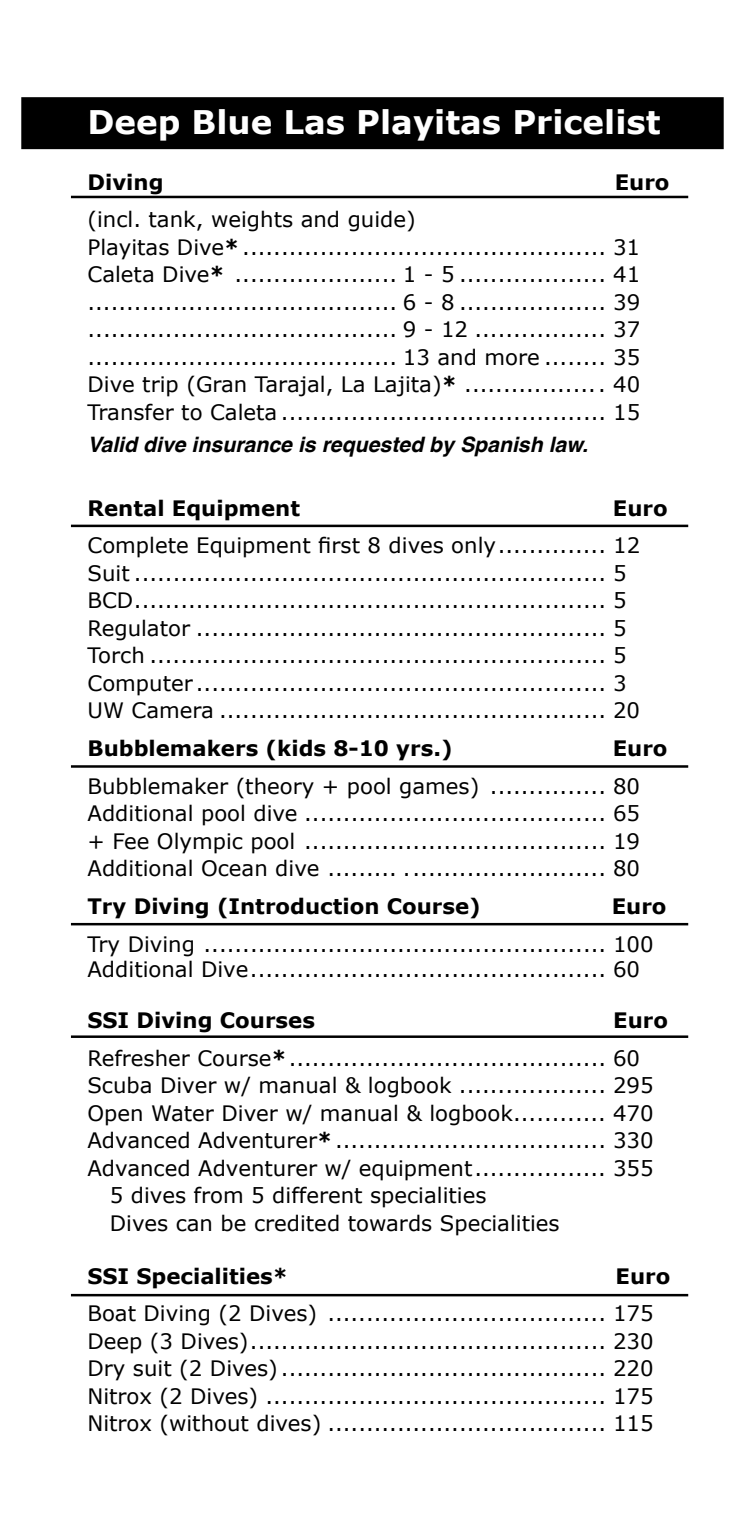
<style>
.page{position:relative;width:745px;height:1531px;background:#fff}
.page>*{position:absolute;margin:0;border:0;box-sizing:border-box;transform-origin:0 0}
.t1{font:700 32.5px "Verdana";color:#fff}
.t2{font:21.25px/27.5px "Verdana";color:#000}
.t3{font:700 21.25px "Verdana";color:#000}
.t4{font:italic 700 21.25px "Helvetica";color:#000}
.s1{font-weight:700}
</style>
<div class="page">
<hr style="left:71px;top:196px;width:616px;height:2px;background:#000">
<hr style="left:71px;top:525px;width:616px;height:2px;background:#000">
<hr style="left:71px;top:765px;width:616px;height:3px;background:#000">
<div style="left:23px;top:98px;width:699px;height:50px;background:#000"></div>
<div style="left:21px;top:97px;width:702px;height:52px;border:2px solid #000"></div>
<hr style="left:71px;top:923px;width:616px;height:2px;background:#000">
<hr style="left:71px;top:1294px;width:616px;height:2px;background:#000">
<hr style="left:71px;top:1035px;width:616px;height:3px;background:#000">
<h1 class="t1" style="left:87px;top:101px;width:574px">Deep Blue Las Playitas Pricelist</h1>
<p class="t3" style="left:87px;top:168px;width:77px">Diving</p>
<p class="t3" style="left:614px;top:168px;width:56px">Euro</p>
<p class="t2" style="left:87px;top:206px;width:554px">(incl. tank, weights and guide)<br>Playitas Dive<span class="s1">*</span>............................................... 31<br>Caleta Dive<span class="s1">*</span> ..................... 1 - 5 ................... 41 ........................................ 6 - 8 ................... 39 ........................................ 9 - 12 ................. 37 ........................................ 13 and more ........ 35<br>Dive trip (Gran Tarajal, La Lajita)<span class="s1">*</span> .................. 40<br>Transfer to Caleta .......................................... 15</p>
<p class="t4" style="left:87px;top:427px;width:501px">Valid dive insurance is requested by Spanish law.</p>
<p class="t3" style="left:87px;top:494px;width:214px">Rental Equipment</p>
<p class="t3" style="left:612px;top:494px;width:56px">Euro</p>
<p class="t2" style="left:87px;top:532px;width:554px">Complete Equipment first 8 dives only.............. 12<br>Suit ............................................................. 5<br>BCD............................................................. 5<br>Regulator ..................................................... 5<br>Torch ........................................................... 5<br>Computer ..................................................... 3<br>UW Camera .................................................. 20</p>
<p class="t3" style="left:87px;top:734px;width:366px">Bubblemakers (kids 8-10 yrs.)</p>
<p class="t3" style="left:612px;top:734px;width:56px">Euro</p>
<p class="t2" style="left:87px;top:772px;width:554px;text-align:justify">Bubblemaker (theory + pool games) ............... 80<br>Additional pool dive ....................................... 65 + Fee Olympic pool ....................................... 19<br>Additional Ocean dive ......... .......................... 80</p>
<p class="t3" style="left:87px;top:892px;width:394px">Try Diving (Introduction Course)</p>
<p class="t3" style="left:611px;top:892px;width:56px">Euro</p>
<p class="t2" style="left:87px;top:931px;width:567px;line-height:25.5px">Try Diving .................................................... 100<br>Additional Dive.............................................. 60</p>
<p class="t3" style="left:87px;top:1006px;width:229px">SSI Diving Courses</p>
<p class="t2" style="left:87px;top:1002px;width:582px;line-height:37.5px;text-indent:525px"><span class="s1">Euro<br></span>Refresher Course<span class="s1">*</span>......................................... 60</p>
<p class="t2" style="left:87px;top:1072px;width:567px">Scuba Diver w/ manual &amp; logbook ................... 295</p>
<p class="t2" style="left:87px;top:1099px;width:567px">Open Water Diver w/ manual &amp; logbook............ 470</p>
<p class="t2" style="left:87px;top:1127px;width:567px">Advanced Adventurer<span class="s1">*</span>................................... 330</p>
<p class="t2" style="left:87px;top:1154px;width:567px">Advanced Adventurer w/ equipment................. 355</p>
<p class="t2" style="left:110px;top:1182px;width:378px">5 dives from 5 different specialities</p>
<p class="t2" style="left:110px;top:1209px;width:451px">Dives can be credited towards Specialities</p>
<p class="t3" style="left:87px;top:1262px;width:202px">SSI Specialities*</p>
<p class="t3" style="left:615px;top:1262px;width:56px">Euro</p>
<p class="t2" style="left:87px;top:1300px;width:567px;text-align:justify">Boat Diving (2 Dives) .................................... 175<br>Deep (3 Dives).............................................. 230<br>Dry suit (2 Dives) .......................................... 220<br>Nitrox (2 Dives) ............................................ 175<br>Nitrox (without dives) .................................... 115</p>
</div>
